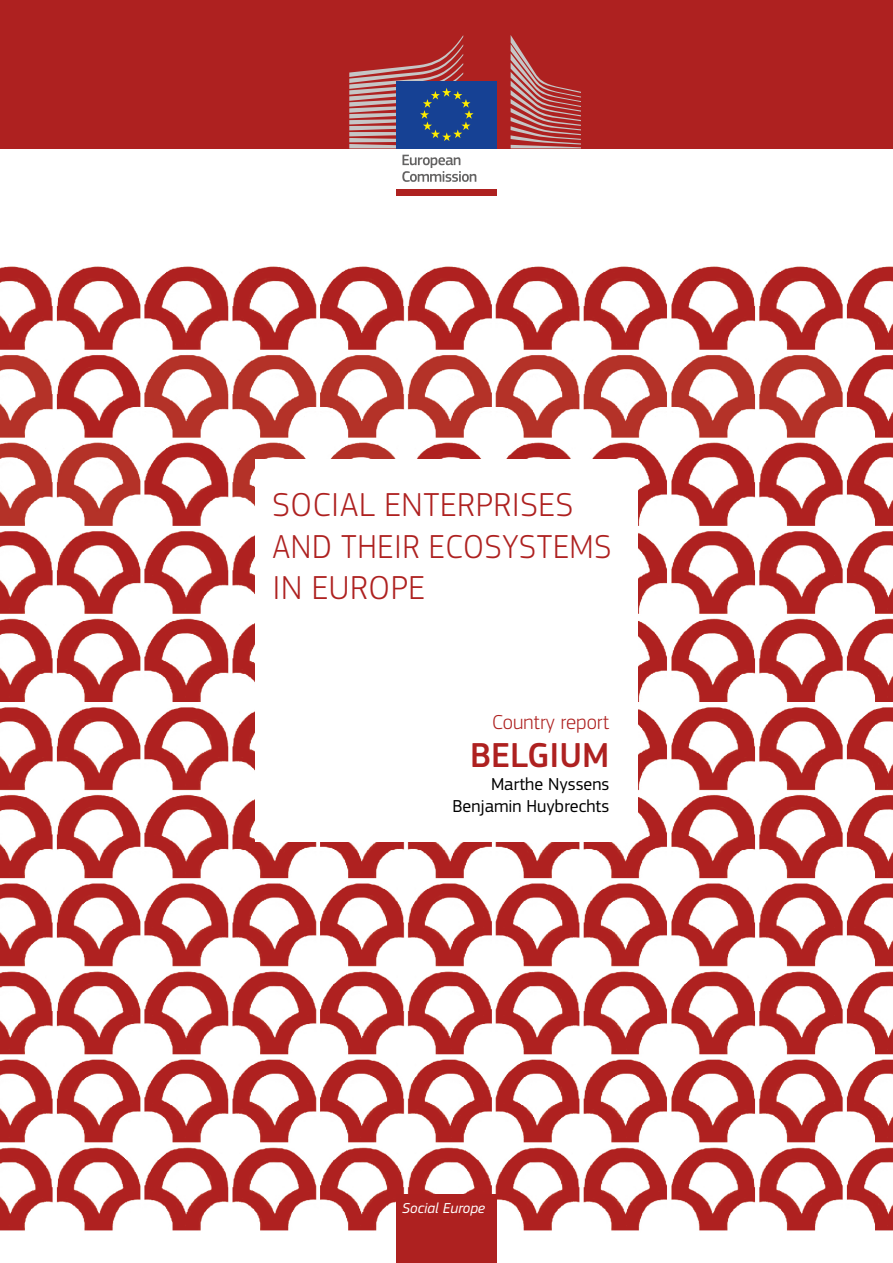
<style>
.page{position:relative;width:893px;height:1263px;background:#fff}
.page>*{position:absolute;margin:0;border:0;box-sizing:border-box;transform-origin:0 0}
.t1{font:500 36px "EC Square Sans Pro";color:#ae2120}
.t2{font:300 34.5px/41.4px "EC Square Sans Pro";letter-spacing:.02em;color:#ae2120}
.t3{font:300 21px "EC Square Sans Pro";color:#ae2120}
.t4{font:18px/22.5px "EC Square Sans Pro";color:#000;text-align:right}
.t5{font:italic 15px "EC Square Sans Pro";color:#fff}
</style>
<div class="page">
<img style="left:0;top:266px;width:893px;height:965px">
<div style="left:0;top:0;width:893px;height:149px;background:#ae2120"></div>
<div style="left:255px;top:459px;width:383px;height:383px;background:#fff"></div>
<div style="left:396px;top:1195px;width:101px;height:68px;background:#ae2120"></div>
<div style="left:396px;top:81px;width:101px;height:68px;background:#164194"></div>
<svg style="left:349px;top:35px;width:124px;height:113px"></svg>
<div style="left:396px;top:189px;width:101px;height:7px;background:#ae2120"></div>
<svg style="left:511px;top:35px;width:70px;height:113px"></svg>
<svg style="left:402px;top:155px;width:74px;height:27px"></svg>
<h1 class="t2" style="left:272px;top:484px;width:340px">SOCIAL ENTERPRISES<br>AND THEIR ECOSYSTEMS<br>IN EUROPE</h1>
<h2 class="t3" style="left:492px;top:709px;width:119px">Country report</h2>
<h2 class="t1" style="left:470px;top:734px;width:141px">BELGIUM</h2>
<p class="t4" style="left:453px;top:772px;width:158px">Marthe Nyssens<br>Benjamin Huybrechts</p>
<p class="t5" style="left:402px;top:1199px;width:84px">Social Europe</p>
</div>
